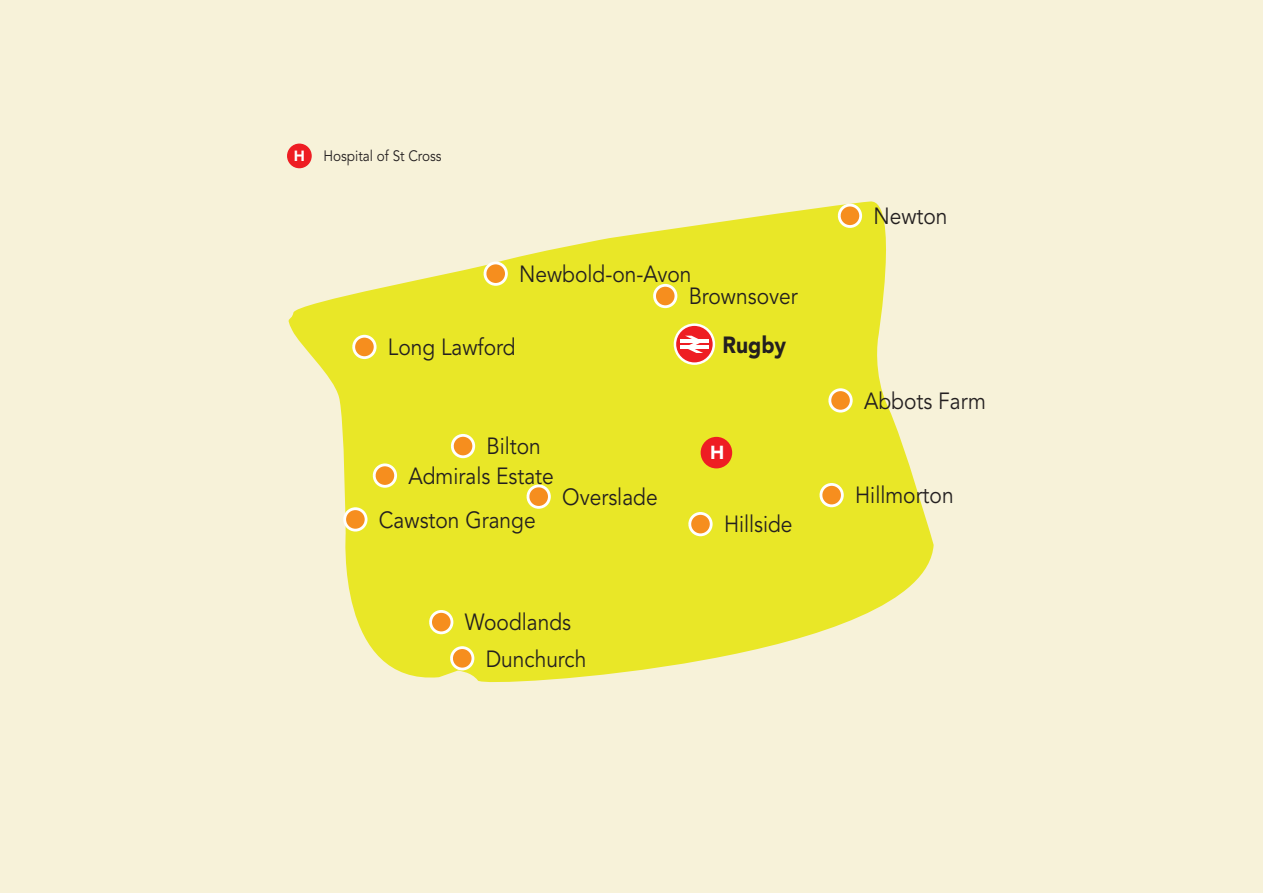
<style>
.page{position:relative;width:1263px;height:893px;background:#f7f2d9}
.page>*{position:absolute;margin:0;border:0;box-sizing:border-box;transform-origin:0 0}
.t1{font:23.25px "Avenir";color:#231f20;scale:.9 1}
.t2{font:900 23.25px "Avenir";color:#231f20;scale:.9 1}
.t3{font:900 18.75px "Avenir";color:#fff}
.t4{font:15px "Avenir";color:#231f20;scale:.9 1}
.s1{font-weight:900;font-size:14.7px;color:#fff}
</style>
<div class="page">
<svg style="left:288px;top:201px;width:646px;height:482px;fill:#e9e727"></svg>
<div style="left:654px;top:285px;width:22px;height:22px;background:#f68e1e;border-radius:50%"></div>
<div style="left:653px;top:284px;width:24px;height:24px;border:3px solid #fff;border-radius:50%"></div>
<div style="left:830px;top:390px;width:21px;height:21px;background:#f68e1e;border-radius:50%"></div>
<div style="left:828px;top:388px;width:25px;height:25px;border:3px solid #fff;border-radius:50%"></div>
<div style="left:839px;top:205px;width:22px;height:21px;background:#f68e1e;border-radius:50%"></div>
<div style="left:838px;top:204px;width:24px;height:24px;border:3px solid #fff;border-radius:50%"></div>
<div style="left:821px;top:484px;width:21px;height:22px;background:#f68e1e;border-radius:50%"></div>
<div style="left:819px;top:483px;width:25px;height:24px;border:3px solid #fff;border-radius:50%"></div>
<div style="left:451px;top:648px;width:22px;height:21px;background:#f68e1e;border-radius:50%"></div>
<div style="left:450px;top:646px;width:24px;height:24px;border:3px solid #fff;border-radius:50%"></div>
<div style="left:431px;top:611px;width:21px;height:22px;background:#f68e1e;border-radius:50%"></div>
<div style="left:429px;top:610px;width:24px;height:24px;border:3px solid #fff;border-radius:50%"></div>
<div style="left:345px;top:509px;width:21px;height:21px;background:#f68e1e;border-radius:50%"></div>
<div style="left:343px;top:507px;width:24px;height:24px;border:3px solid #fff;border-radius:50%"></div>
<div style="left:374px;top:465px;width:22px;height:21px;background:#f68e1e;border-radius:50%"></div>
<div style="left:373px;top:463px;width:24px;height:25px;border:3px solid #fff;border-radius:50%"></div>
<div style="left:452px;top:435px;width:22px;height:22px;background:#f68e1e;border-radius:50%"></div>
<div style="left:451px;top:434px;width:24px;height:24px;border:3px solid #fff;border-radius:50%"></div>
<div style="left:528px;top:486px;width:21px;height:21px;background:#f68e1e;border-radius:50%"></div>
<div style="left:527px;top:484px;width:24px;height:25px;border:3px solid #fff;border-radius:50%"></div>
<div style="left:690px;top:513px;width:21px;height:22px;background:#f68e1e;border-radius:50%"></div>
<div style="left:688px;top:512px;width:25px;height:24px;border:3px solid #fff;border-radius:50%"></div>
<div style="left:354px;top:336px;width:21px;height:22px;background:#f68e1e;border-radius:50%"></div>
<div style="left:352px;top:335px;width:25px;height:24px;border:3px solid #fff;border-radius:50%"></div>
<div style="left:485px;top:263px;width:21px;height:21px;background:#f68e1e;border-radius:50%"></div>
<div style="left:484px;top:262px;width:24px;height:24px;border:3px solid #fff;border-radius:50%"></div>
<svg style="left:675px;top:325px;width:39px;height:39px"></svg>
<div style="left:674px;top:323px;width:41px;height:42px;border:2px solid #fff;border-radius:50%"></div>
<svg style="left:684px;top:336px;width:19px;height:17px"></svg>
<hr style="left:680px;top:339px;width:29px;height:4px;background:#fff">
<hr style="left:680px;top:346px;width:29px;height:3px;background:#fff">
<div style="left:701px;top:438px;width:30px;height:30px;background:#ee1d23;border-radius:50%"></div>
<div style="left:701px;top:437px;width:31px;height:31px;border:2px solid #ee1d23;border-radius:50%"></div>
<div style="left:288px;top:144px;width:23px;height:24px;background:#ee1d23;border-radius:50%"></div>
<div style="left:287px;top:144px;width:25px;height:24px;border:1px solid #ee1d23;border-radius:50%"></div>
<p class="t4" style="left:294px;top:150px;width:166px"><span class="s1">H</span> Hospital of St Cross</p>
<p class="t1" style="left:519px;top:264px;width:193px">Newbold-on-Avon</p>
<p class="t1" style="left:689px;top:287px;width:123px">Brownsover</p>
<p class="t1" style="left:388px;top:338px;width:143px">Long Lawford</p>
<p class="t1" style="left:487px;top:437px;width:62px">Bilton</p>
<p class="t1" style="left:408px;top:466px;width:163px">Admirals Estate</p>
<p class="t1" style="left:379px;top:510px;width:176px">Cawston Grange</p>
<p class="t1" style="left:562px;top:487px;width:108px">Overslade</p>
<p class="t1" style="left:465px;top:613px;width:120px">Woodlands</p>
<p class="t1" style="left:486px;top:649px;width:113px">Dunchurch</p>
<p class="t2" style="left:723px;top:335px;width:72px">Rugby</p>
<p class="t3" style="left:710px;top:445px;width:16px">H</p>
<p class="t1" style="left:724px;top:515px;width:78px">Hillside</p>
<p class="t1" style="left:873px;top:206px;width:84px">Newton</p>
<p class="t1" style="left:864px;top:391px;width:137px">Abbots Farm</p>
<p class="t1" style="left:855px;top:486px;width:111px">Hillmorton</p>
</div>
